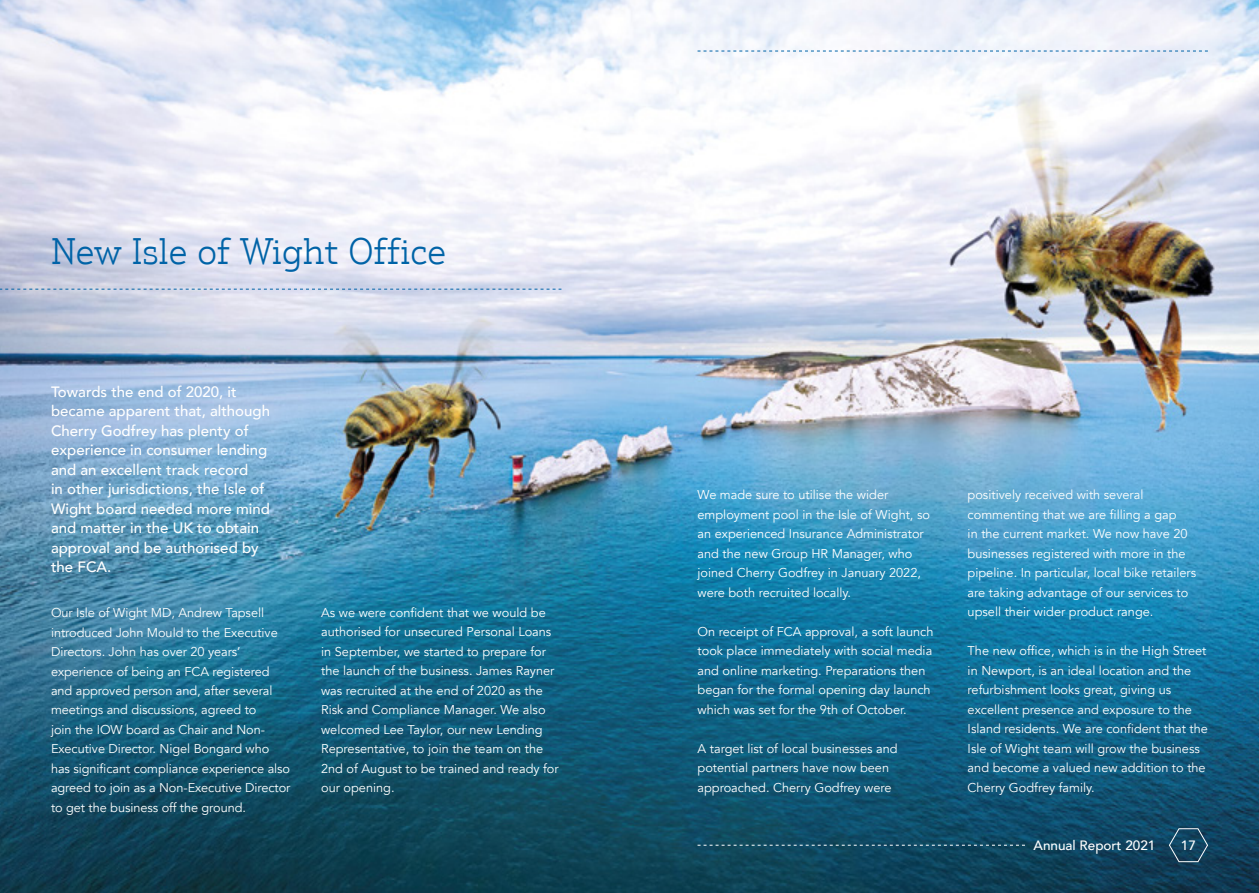
<style>
.page{position:relative;width:1259px;height:893px;background:#fff}
.page>*{position:absolute;margin:0;border:0;box-sizing:border-box;transform-origin:0 0}
.t1{font:300 36px "Justus Pro";color:#0063a7}
.t2{font:500 15px/19.5px "Avenir";color:#fff}
.t3{font:500 13.5px "Avenir";color:#fff}
.t4{font:12.75px/19.5px "Avenir";color:#fff}
</style>
<div class="page">
<img style="left:0;top:0;width:1259px;height:893px">
<svg style="left:697px;top:845px;width:328px;height:1px"></svg>
<svg style="left:1168px;top:828px;width:40px;height:34px"></svg>
<svg style="left:0;top:289px;width:561px;height:1px"></svg>
<svg style="left:697px;top:51px;width:511px;height:1px"></svg>
<h1 class="t1" style="left:51px;top:229px;width:396px">New Isle of Wight Office</h1>
<p class="t2" style="left:51px;top:381px;width:220px">Towards the end of 2020, it became apparent that, although<br>Cherry Godfrey has plenty of experience in consumer lending and an excellent track record<br>in other jurisdictions, the Isle of<br>Wight board needed more mind and matter in the UK to obtain approval and be authorised by the FCA.</p>
<p class="t4" style="left:51px;top:603px;width:241px">Our Isle of Wight MD, Andrew Tapsell introduced John Mould to the Executive Directors. John has over 20 years’ experience of being an FCA registered and approved person and, after several meetings and discussions, agreed to<br>join the IOW board as Chair and Non-Executive Director. Nigel Bongard who has significant compliance experience also agreed to join as a Non-Executive Director to get the business off the ground.</p>
<p class="t4" style="left:321px;top:603px;width:239px">As we were confident that we would be authorised for unsecured Personal Loans in September, we started to prepare for the launch of the business. James Rayner was recruited at the end of 2020 as the Risk and Compliance Manager. We also welcomed Lee Taylor, our new Lending Representative, to join the team on the 2nd of August to be trained and ready for our opening.</p>
<p class="t4" style="left:697px;top:485px;width:234px">We made sure to utilise the wider employment pool in the Isle of Wight, so an experienced Insurance Administrator and the new Group HR Manager, who joined Cherry Godfrey in January 2022, were both recruited locally.</p>
<p class="t4" style="left:697px;top:622px;width:237px">On receipt of FCA approval, a soft launch took place immediately with social media and online marketing. Preparations then began for the formal opening day launch which was set for the 9th of October.</p>
<p class="t4" style="left:697px;top:739px;width:201px">A target list of local businesses and potential partners have now been approached. Cherry Godfrey were</p>
<p class="t4" style="left:967px;top:485px;width:230px">positively received with several commenting that we are filling a gap<br>in the current market. We now have 20 businesses registered with more in the pipeline. In particular, local bike retailers are taking advantage of our services to upsell their wider product range.</p>
<p class="t4" style="left:967px;top:641px;width:242px">The new office, which is in the High Street in Newport, is an ideal location and the refurbishment looks great, giving us excellent presence and exposure to the Island residents. We are confident that the Isle of Wight team will grow the business and become a valued new addition to the Cherry Godfrey family.</p>
<p class="t3" style="left:1033px;top:834px;width:123px">Annual Report 2021</p>
<p class="t3" style="left:1181px;top:834px;width:17px">17</p>
</div>
